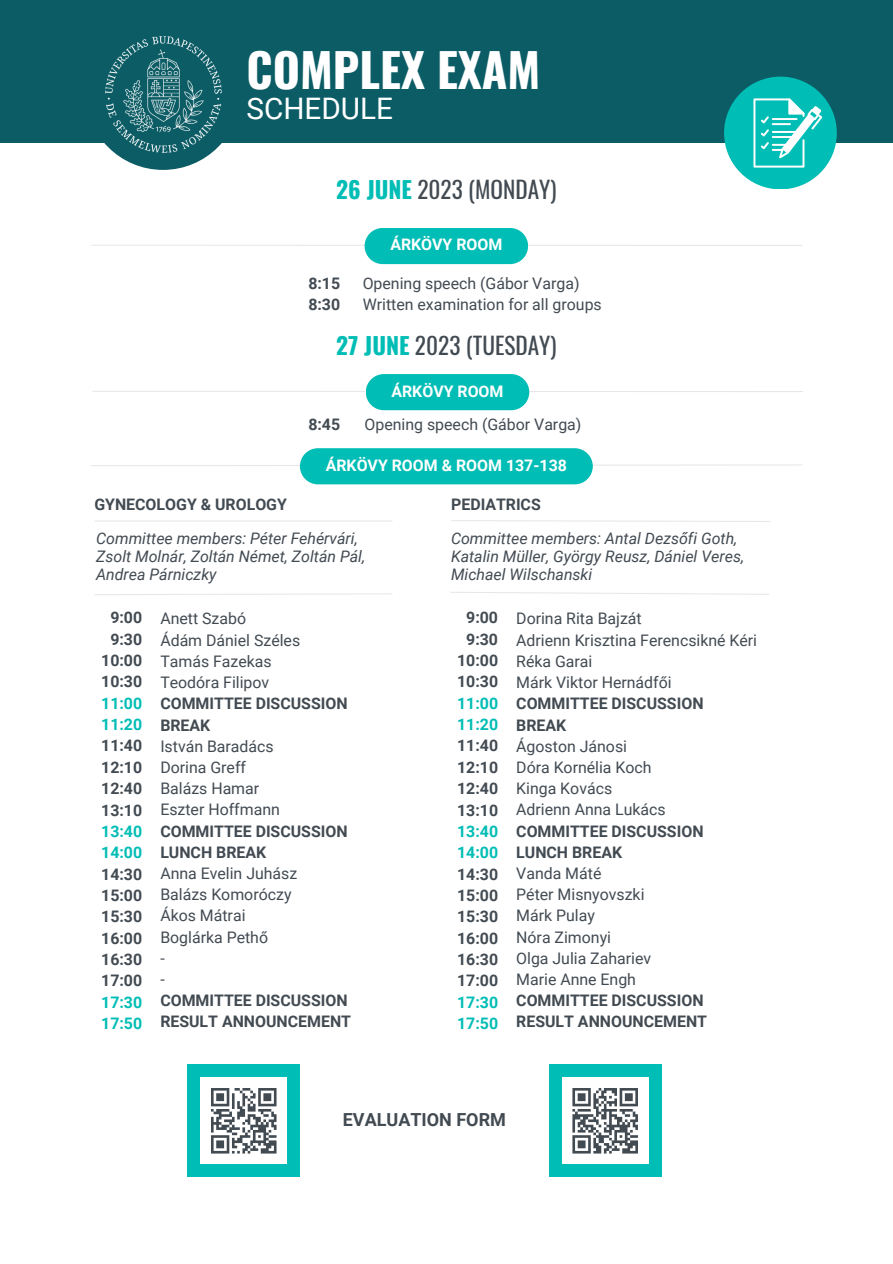
<style>
.page{position:relative;width:893px;height:1264px;background:#fff}
.page>*{position:absolute;margin:0;border:0;box-sizing:border-box;transform-origin:0 0}
.t1{font:700 46.65px "Oswald";color:#fff}
.t2{font:29.7px "Roboto";color:#fff}
.t3{font:23.25px "Oswald";color:#424a52}
.t4{font:700 18px "Roboto";color:#424a52}
.t5{font:15.9px "Roboto";color:#424a52}
.t6{font:700 15.9px "Roboto";color:#424a52}
.t7{font:italic 15.9px/18px "Roboto";color:#424a52}
.t8{font:700 15.9px "Roboto";color:#00bdb5}
.t9{font:700 15.9px "Roboto";color:#fff}
.s1{font-weight:700;color:#00bdb5}
</style>
<div class="page">
<hr style="left:94px;top:520px;width:298px;height:1px;background:#000">
<svg style="left:451px;top:520px;width:320px;height:2px"></svg>
<div style="left:0;top:0;width:892px;height:142px;background:#0c5c65"></div>
<div style="left:85px;top:15px;width:156px;height:155px;background:#0c5c65;border-radius:50%"></div>
<img style="left:96px;top:36px;width:134px;height:126px">
<svg style="left:94px;top:593px;width:298px;height:2px"></svg>
<svg style="left:450px;top:592px;width:319px;height:3px"></svg>
<div style="left:724px;top:77px;width:112px;height:112px;background:#00bdb5;border-radius:50%"></div>
<svg style="left:753px;top:98px;width:69px;height:69px"></svg>
<hr style="left:91px;top:245px;width:711px;height:1px;background:#000">
<div style="left:364px;top:228px;width:164px;height:36px;background:#00bdb5;border-radius:18px"></div>
<svg style="left:90px;top:464px;width:712px;height:3px"></svg>
<div style="left:300px;top:448px;width:292px;height:36px;background:#00bdb5;border-radius:18px"></div>
<hr style="left:92px;top:391px;width:711px;height:1px;background:#000">
<div style="left:366px;top:374px;width:163px;height:36px;background:#00bdb5;border-radius:18px"></div>
<div style="left:188px;top:1064px;width:112px;height:112px;background:#00bdb5"></div>
<div style="left:200px;top:1077px;width:87px;height:86px;background:#fff"></div>
<svg style="left:211px;top:1088px;width:65px;height:65px"></svg>
<hr style="left:261px;top:1150px;width:15px;height:3px;background:#424a52">
<div style="left:549px;top:1064px;width:112px;height:112px;background:#00bdb5"></div>
<div style="left:562px;top:1077px;width:86px;height:86px;background:#fff"></div>
<svg style="left:572px;top:1088px;width:66px;height:65px"></svg>
<hr style="left:622px;top:1150px;width:16px;height:3px;background:#424a52">
<p class="t1" style="left:246px;top:33px;width:295px">COMPLEX EXAM</p>
<p class="t2" style="left:246px;top:91px;width:148px">SCHEDULE</p>
<p class="t3" style="left:336px;top:172px;width:222px"><span class="s1">26 JUNE</span> 2023 (MONDAY)</p>
<p class="t6" style="left:308px;top:274px;width:33px">8:15</p>
<p class="t6" style="left:308px;top:295px;width:33px">8:30</p>
<p class="t9" style="left:390px;top:236px;width:113px">ÁRKÖVY ROOM</p>
<p class="t5" style="left:362px;top:274px;width:218px">Opening speech (Gábor Varga)</p>
<p class="t5" style="left:362px;top:295px;width:240px">Written examination for all groups</p>
<p class="t3" style="left:336px;top:327px;width:222px"><span class="s1">27 JUNE</span> 2023 (TUESDAY)</p>
<p class="t9" style="left:391px;top:382px;width:113px">ÁRKÖVY ROOM</p>
<p class="t6" style="left:308px;top:415px;width:33px">8:45</p>
<p class="t5" style="left:364px;top:415px;width:218px">Opening speech (Gábor Varga)</p>
<p class="t6" style="left:94px;top:495px;width:194px">GYNECOLOGY &amp; UROLOGY</p>
<p class="t9" style="left:326px;top:456px;width:243px">ÁRKÖVY ROOM &amp; ROOM 137-138</p>
<p class="t6" style="left:451px;top:495px;width:91px">PEDIATRICS</p>
<p class="t7" style="left:96px;top:529px;width:263px">Committee members: Péter Fehérvári,</p>
<p class="t7" style="left:96px;top:547px;width:270px">Zsolt Molnár, Zoltán Német, Zoltán Pál,<br>Andrea Párniczky</p>
<p class="t6" style="left:110px;top:608px;width:33px">9:00</p>
<p class="t6" style="left:110px;top:630px;width:33px">9:30</p>
<p class="t6" style="left:101px;top:651px;width:42px">10:00</p>
<p class="t6" style="left:101px;top:672px;width:42px">10:30</p>
<p class="t8" style="left:101px;top:694px;width:42px">11:00</p>
<p class="t8" style="left:101px;top:715px;width:42px">11:20</p>
<p class="t6" style="left:101px;top:736px;width:42px">11:40</p>
<p class="t6" style="left:101px;top:758px;width:42px">12:10</p>
<p class="t6" style="left:101px;top:779px;width:42px">12:40</p>
<p class="t6" style="left:101px;top:800px;width:42px">13:10</p>
<p class="t8" style="left:101px;top:822px;width:42px">13:40</p>
<p class="t8" style="left:101px;top:843px;width:42px">14:00</p>
<p class="t6" style="left:101px;top:864px;width:42px">14:30</p>
<p class="t6" style="left:101px;top:886px;width:42px">15:00</p>
<p class="t6" style="left:101px;top:907px;width:42px">15:30</p>
<p class="t6" style="left:101px;top:929px;width:42px">16:00</p>
<p class="t6" style="left:101px;top:950px;width:42px">16:30</p>
<p class="t6" style="left:101px;top:971px;width:42px">17:00</p>
<p class="t8" style="left:101px;top:993px;width:42px">17:30</p>
<p class="t8" style="left:101px;top:1014px;width:42px">17:50</p>
<p class="t5" style="left:160px;top:609px;width:87px">Anett Szabó</p>
<p class="t5" style="left:160px;top:631px;width:141px">Ádám Dániel Széles</p>
<p class="t5" style="left:160px;top:652px;width:113px">Tamás Fazekas</p>
<p class="t5" style="left:160px;top:673px;width:110px">Teodóra Filipov</p>
<p class="t6" style="left:160px;top:694px;width:189px">COMMITTEE DISCUSSION</p>
<p class="t6" style="left:160px;top:715px;width:51px">BREAK</p>
<p class="t5" style="left:160px;top:737px;width:115px">István Baradács</p>
<p class="t5" style="left:160px;top:758px;width:87px">Dorina Greff</p>
<p class="t5" style="left:160px;top:779px;width:100px">Balázs Hamar</p>
<p class="t5" style="left:160px;top:800px;width:121px">Eszter Hoffmann</p>
<p class="t6" style="left:160px;top:821px;width:189px">COMMITTEE DISCUSSION</p>
<p class="t6" style="left:160px;top:843px;width:107px">LUNCH BREAK</p>
<p class="t5" style="left:160px;top:864px;width:138px">Anna Evelin Juhász</p>
<p class="t5" style="left:160px;top:885px;width:133px">Balázs Komoróczy</p>
<p class="t5" style="left:160px;top:906px;width:87px">Ákos Mátrai</p>
<p class="t5" style="left:160px;top:927px;width:109px">Boglárka Pethő</p>
<p class="t5" style="left:160px;top:949px;width:6px">-</p>
<p class="t5" style="left:160px;top:970px;width:6px">-</p>
<p class="t6" style="left:160px;top:991px;width:189px">COMMITTEE DISCUSSION</p>
<p class="t6" style="left:160px;top:1012px;width:192px">RESULT ANNOUNCEMENT</p>
<p class="t7" style="left:451px;top:529px;width:288px">Committee members: Antal Dezsőfi Goth,</p>
<p class="t7" style="left:451px;top:547px;width:294px">Katalin Müller, György Reusz, Dániel Veres,</p>
<p class="t7" style="left:451px;top:565px;width:143px">Michael Wilschanski</p>
<p class="t6" style="left:466px;top:608px;width:33px">9:00</p>
<p class="t6" style="left:466px;top:630px;width:33px">9:30</p>
<p class="t6" style="left:457px;top:651px;width:42px">10:00</p>
<p class="t6" style="left:457px;top:672px;width:42px">10:30</p>
<p class="t8" style="left:457px;top:694px;width:42px">11:00</p>
<p class="t8" style="left:457px;top:715px;width:42px">11:20</p>
<p class="t6" style="left:457px;top:736px;width:42px">11:40</p>
<p class="t6" style="left:457px;top:758px;width:42px">12:10</p>
<p class="t6" style="left:457px;top:779px;width:42px">12:40</p>
<p class="t6" style="left:457px;top:800px;width:42px">13:10</p>
<p class="t8" style="left:457px;top:822px;width:42px">13:40</p>
<p class="t8" style="left:457px;top:843px;width:42px">14:00</p>
<p class="t6" style="left:457px;top:864px;width:42px">14:30</p>
<p class="t6" style="left:457px;top:886px;width:42px">15:00</p>
<p class="t6" style="left:457px;top:907px;width:42px">15:30</p>
<p class="t6" style="left:457px;top:929px;width:42px">16:00</p>
<p class="t6" style="left:457px;top:950px;width:42px">16:30</p>
<p class="t6" style="left:457px;top:971px;width:42px">17:00</p>
<p class="t8" style="left:457px;top:993px;width:42px">17:30</p>
<p class="t8" style="left:457px;top:1014px;width:42px">17:50</p>
<p class="t5" style="left:516px;top:609px;width:127px">Dorina Rita Bajzát</p>
<p class="t5" style="left:516px;top:631px;width:242px">Adrienn Krisztina Ferencsikné Kéri</p>
<p class="t5" style="left:516px;top:652px;width:78px">Réka Garai</p>
<p class="t5" style="left:516px;top:673px;width:157px">Márk Viktor Hernádfői</p>
<p class="t6" style="left:516px;top:694px;width:189px">COMMITTEE DISCUSSION</p>
<p class="t6" style="left:516px;top:715px;width:51px">BREAK</p>
<p class="t5" style="left:516px;top:737px;width:112px">Ágoston Jánosi</p>
<p class="t5" style="left:516px;top:758px;width:137px">Dóra Kornélia Koch</p>
<p class="t5" style="left:516px;top:779px;width:97px">Kinga Kovács</p>
<p class="t5" style="left:516px;top:800px;width:151px">Adrienn Anna Lukács</p>
<p class="t6" style="left:516px;top:821px;width:189px">COMMITTEE DISCUSSION</p>
<p class="t6" style="left:516px;top:843px;width:107px">LUNCH BREAK</p>
<p class="t5" style="left:516px;top:864px;width:87px">Vanda Máté</p>
<p class="t5" style="left:516px;top:885px;width:130px">Péter Misnyovszki</p>
<p class="t5" style="left:516px;top:906px;width:80px">Márk Pulay</p>
<p class="t5" style="left:516px;top:927px;width:96px">Nóra Zimonyi</p>
<p class="t5" style="left:516px;top:949px;width:136px">Olga Julia Zahariev</p>
<p class="t5" style="left:516px;top:970px;width:121px">Marie Anne Engh</p>
<p class="t6" style="left:516px;top:991px;width:189px">COMMITTEE DISCUSSION</p>
<p class="t6" style="left:516px;top:1012px;width:192px">RESULT ANNOUNCEMENT</p>
<p class="t4" style="left:343px;top:1109px;width:164px">EVALUATION FORM</p>
</div>
